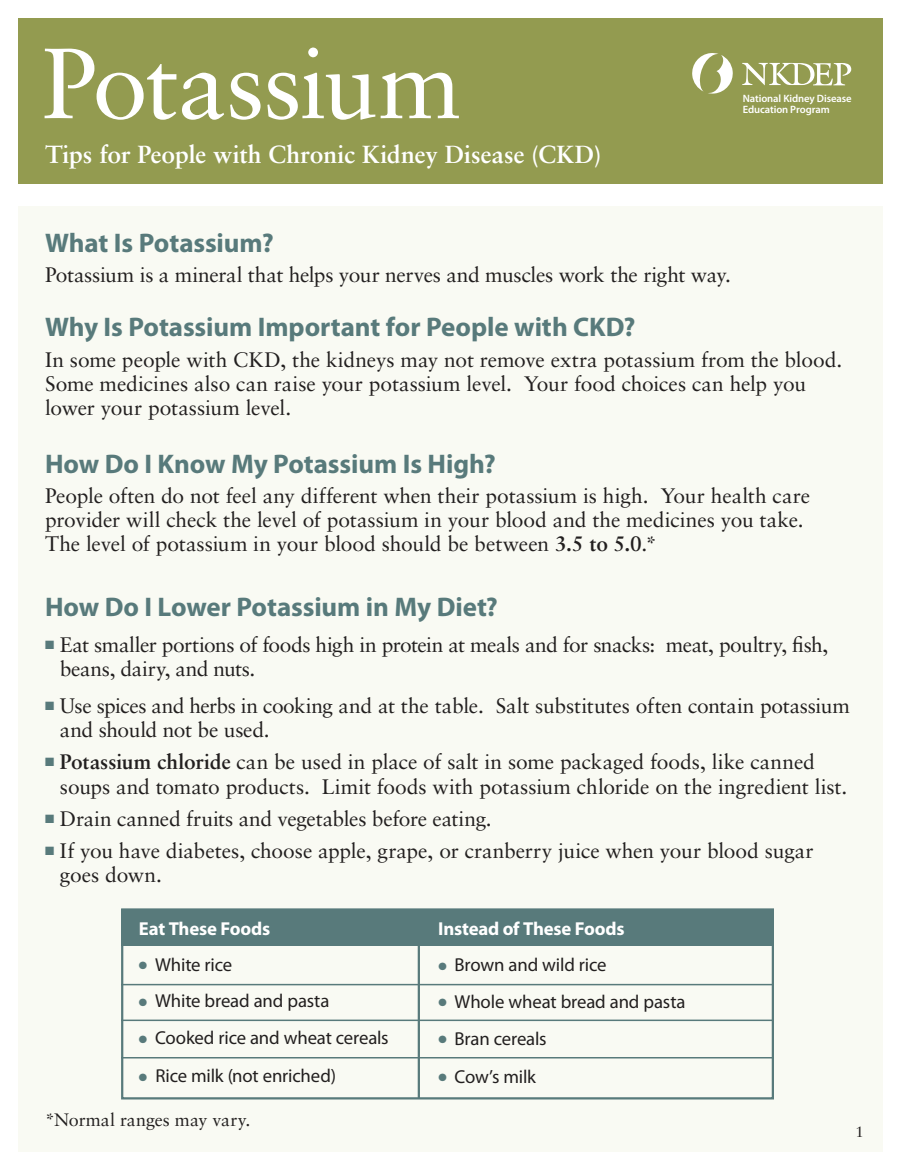
<style>
.page{position:relative;width:900px;height:1170px;background:#fff}
.page>*{position:absolute;margin:0;border:0;box-sizing:border-box;transform-origin:0 0}
.t1{font:99.75px "Sabon";letter-spacing:-.02em;color:#fff}
.t2{font:700 27px "Myriad Pro";letter-spacing:-.005em;color:#587a7b}
.t3{font:700 24.75px "Sabon";letter-spacing:-.005em;color:#fff}
.t4{font:21px/24px "Sabon";letter-spacing:-.01em;color:#221f1f}
.t5{font:18.75px/37.2px "Myriad Pro";letter-spacing:-.01em;color:#221f1f}
.t6{font:700 18.75px "Myriad Pro";letter-spacing:-.01em;color:#fff}
.t7{font:18px "Sabon";letter-spacing:.005em;color:#221f1f}
.t8{font:15px "Sabon";color:#221f1f}
.t9{font:600 10.65px/11.2px "Myriad Pro";letter-spacing:-.01em;color:#fff}
.t10{font:10.5px "Zapf Dingbats";color:#587a7b}
.s1{font-weight:700}
.s2{color:#587a7b}
</style>
<div class="page">
<div style="left:18px;top:207px;width:864px;height:945px;background:#f9faf3"></div>
<div style="left:18px;top:18px;width:864px;height:166px;background:#939b50"></div>
<svg style="left:742px;top:63px;width:109px;height:22px"></svg>
<svg style="left:692px;top:53px;width:41px;height:41px"></svg>
<hr style="left:418px;top:934px;width:2px;height:164px;background:#587a7b">
<div style="left:121px;top:908px;width:653px;height:191px;border:2px solid #587a7b"></div>
<div style="left:122px;top:910px;width:652px;height:36px;background:#587a7b"></div>
<hr style="left:121px;top:984px;width:653px;height:1px;background:#587a7b">
<hr style="left:121px;top:1020px;width:653px;height:1px;background:#587a7b">
<hr style="left:121px;top:1057px;width:653px;height:2px;background:#587a7b">
<h1 class="t1" style="left:42px;top:42px;width:421px">Potassium</h1>
<p class="t3" style="left:45px;top:144px;width:558px">Tips for People with Chronic Kidney Disease (CKD)</p>
<p class="t9" style="left:743px;top:94px;width:111px">National Kidney Disease<br>Education Program</p>
<p class="t2" style="left:45px;top:232px;width:230px">What Is Potassium?</p>
<p class="t4" style="left:45px;top:265px;width:687px">Potassium is a mineral that helps your nerves and muscles work the right way.</p>
<p class="t2" style="left:45px;top:317px;width:592px">Why Is Potassium Important for People with CKD?</p>
<p class="t4" style="left:45px;top:350px;width:799px">In some people with CKD, the kidneys may not remove extra potassium from the blood.<br>Some medicines also can raise your potassium level. Your food choices can help you lower your potassium level.</p>
<p class="t2" style="left:45px;top:454px;width:452px">How Do I Know My Potassium Is High?</p>
<p class="t4" style="left:45px;top:486px;width:767px">People often do not feel any different when their potassium is high. Your health care provider will check the level of potassium in your blood and the medicines you take.<br>The level of potassium in your blood should be between <span class="s1">3.5 to 5.0</span>.*</p>
<p class="t2" style="left:45px;top:597px;width:454px">How Do I Lower Potassium in My Diet?</p>
<p class="t4" style="left:60px;top:635px;width:770px;text-indent:-15px"><span class="s2">■</span> Eat smaller portions of foods high in protein at meals and for snacks: meat, poultry, fish, beans, dairy, and nuts.</p>
<p class="t4" style="left:60px;top:696px;width:792px;text-indent:-15px"><span class="s2">■</span> Use spices and herbs in cooking and at the table. Salt substitutes often contain potassium and should not be used.</p>
<p class="t4" style="left:60px;top:751px;width:789px;line-height:25.2px;text-indent:-15px"><span class="s2">■</span> <span class="s1">Potassium chloride</span> can be used in place of salt in some packaged foods, like canned soups and tomato products. Limit foods with potassium chloride on the ingredient list.</p>
<p class="t4" style="left:45px;top:809px;width:448px"><span class="s2">■</span> Drain canned fruits and vegetables before eating.</p>
<p class="t4" style="left:60px;top:841px;width:755px;text-indent:-15px"><span class="s2">■</span> If you have diabetes, choose apple, grape, or cranberry juice when your blood sugar goes down.</p>
<p class="t6" style="left:139px;top:921px;width:133px">Eat These Foods</p>
<p class="t5" style="left:155px;top:947px;width:235px">White rice<br>White bread and pasta<br>Cooked rice and wheat cereals<br>Rice milk (not enriched)</p>
<p class="t6" style="left:438px;top:922px;width:188px">Instead of These Foods</p>
<p class="t5" style="left:438px;top:948px;width:170px"><span class="s2">●</span> Brown and wild rice</p>
<p class="t5" style="left:438px;top:985px;width:249px"><span class="s2">●</span> Whole wheat bread and pasta</p>
<p class="t5" style="left:438px;top:1021px;width:110px"><span class="s2">●</span> Bran cereals</p>
<p class="t5" style="left:438px;top:1060px;width:99px"><span class="s2">●</span> Cow’s milk</p>
<p class="t10" style="left:139px;top:959px;width:10px">●</p>
<p class="t10" style="left:139px;top:996px;width:10px">●</p>
<p class="t10" style="left:139px;top:1033px;width:10px">●</p>
<p class="t10" style="left:139px;top:1071px;width:10px">●</p>
<p class="t7" style="left:45px;top:1112px;width:207px">*Normal ranges may vary.</p>
<p class="t8" style="left:856px;top:1125px;width:10px">1</p>
</div>
